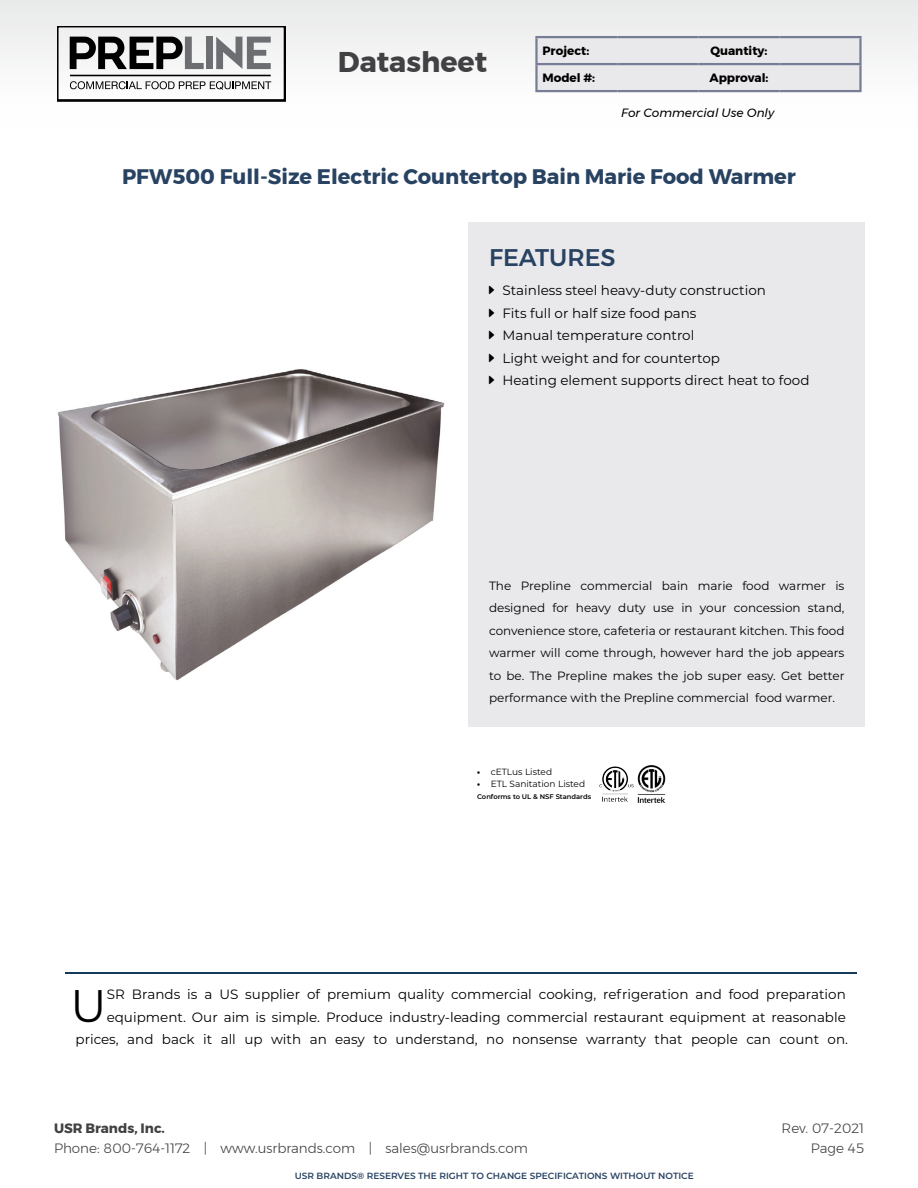
<style>
.page{position:relative;width:918px;height:1188px;background:#fff}
.page>*{position:absolute;margin:0;border:0;box-sizing:border-box;transform-origin:0 0}
.t1{font:45.6px "Montserrat";color:#000}
.t2{font:700 28.5px "Montserrat";color:#414042}
.t3{font:500 24px "Montserrat";color:#284262}
.t4{font:700 21px "Montserrat";color:#284262}
.t5{font:13.5px/22.5px "Montserrat";color:#000;text-align:right}
.t6{font:300 13.5px/19.5px "Montserrat";color:#414042;text-align:right}
.t7{font:700 13.5px "Montserrat";color:#414042}
.t8{font:12px/22.5px "Montserrat";color:#000;text-align:justify}
.t9{font:700 12px "Montserrat";color:#000}
.t10{font:italic 12px "Montserrat";color:#000}
.t11{font:600 9px "Montserrat";color:#284262}
.t12{font:9px "Montserrat";color:#000}
.t13{font:600 6.75px "Montserrat";color:#000}
.s1{font-weight:700}
</style>
<div class="page">
<hr style="left:65px;top:972px;width:792px;height:2px;background:#133a5b">
<img style="left:599px;top:766px;width:35px;height:36px">
<img style="left:638px;top:765px;width:28px;height:37px">
<img style="left:58px;top:369px;width:387px;height:312px">
<div style="left:469px;top:222px;width:396px;height:505px;background:#e9e9ec"></div>
<div style="left:0;top:0;width:918px;height:127px;background:#f5f5f6"></div>
<div style="left:538px;top:38px;width:321px;height:52px;background:#e9e9ec"></div>
<hr style="left:535px;top:36px;width:82px;height:2px;background:#777d95">
<hr style="left:535px;top:38px;width:3px;height:25px;background:#777d95">
<hr style="left:617px;top:36px;width:81px;height:2px;background:#777d95">
<hr style="left:698px;top:36px;width:81px;height:2px;background:#777d95">
<hr style="left:779px;top:36px;width:83px;height:2px;background:#777d95">
<hr style="left:859px;top:38px;width:3px;height:25px;background:#777d95">
<hr style="left:535px;top:63px;width:82px;height:2px;background:#777d95">
<hr style="left:535px;top:65px;width:3px;height:25px;background:#777d95">
<hr style="left:617px;top:63px;width:81px;height:2px;background:#777d95">
<hr style="left:698px;top:63px;width:81px;height:2px;background:#777d95">
<hr style="left:779px;top:63px;width:83px;height:2px;background:#777d95">
<hr style="left:859px;top:65px;width:3px;height:25px;background:#777d95">
<hr style="left:535px;top:90px;width:82px;height:2px;background:#777d95">
<hr style="left:617px;top:90px;width:81px;height:2px;background:#777d95">
<hr style="left:698px;top:90px;width:81px;height:2px;background:#777d95">
<hr style="left:779px;top:90px;width:83px;height:2px;background:#777d95">
<svg style="left:57px;top:26px;width:228px;height:76px"></svg>
<h2 class="t2" style="left:338px;top:39px;width:151px">Datasheet</h2>
<p class="t9" style="left:542px;top:41px;width:48px">Project:</p>
<p class="t9" style="left:710px;top:41px;width:59px">Quantity:</p>
<p class="t9" style="left:542px;top:68px;width:54px">Model #:</p>
<p class="t9" style="left:709px;top:68px;width:61px">Approval:</p>
<p class="t10" style="left:621px;top:103px;width:154px">For Commercial Use Only</p>
<h3 class="t4" style="left:122px;top:159px;width:675px">PFW500 Full-Size Electric Countertop Bain Marie Food Warmer</h3>
<h3 class="t3" style="left:489px;top:239px;width:128px">FEATURES</h3>
<p class="t5" style="left:503px;top:279px;width:308px;text-align:left">Stainless steel heavy-duty construction<br>Fits full or half size food pans<br>Manual temperature control<br>Light weight and for countertop<br>Heating element supports direct heat to food</p>
<p class="t8" style="left:489px;top:574px;width:357px">The Prepline commercial bain marie food warmer is designed for heavy duty use in your concession stand, convenience store, cafeteria or restaurant kitchen. This food warmer will come through, however hard the job appears to be. The Prepline makes the job super easy. Get better performance with the Prepline commercial food warmer.</p>
<p class="t12" style="left:477px;top:765px;width:76px"><span class="s1">•</span> cETLus Listed</p>
<p class="t12" style="left:477px;top:777px;width:109px"><span class="s1">•</span> ETL Sanitation Listed</p>
<p class="t13" style="left:477px;top:791px;width:115px">Conforms to UL &amp; NSF Standards</p>
<p class="t5" style="left:76px;top:983px;width:774px">SR Brands is a US supplier of premium quality commercial cooking, refrigeration and food preparation equipment. Our aim is simple. Produce industry-leading commercial restaurant equipment at reasonable prices, and back it all up with an easy to understand, no nonsense warranty that people can count on.</p>
<h1 class="t1" style="left:70px;top:974px;width:38px">U</h1>
<p class="t7" style="left:54px;top:1117px;width:112px">USR Brands, Inc.</p>
<p class="t6" style="left:54px;top:1138px;width:475px">Phone: 800-764-1172 | www.usrbrands.com | sales@usrbrands.com</p>
<p class="t11" style="left:295px;top:1170px;width:401px">USR BRANDS® RESERVES THE RIGHT TO CHANGE SPECIFICATIONS WITHOUT NOTICE</p>
<p class="t6" style="left:782px;top:1118px;width:84px">Rev. 07-2021<br>Page 45</p>
</div>
